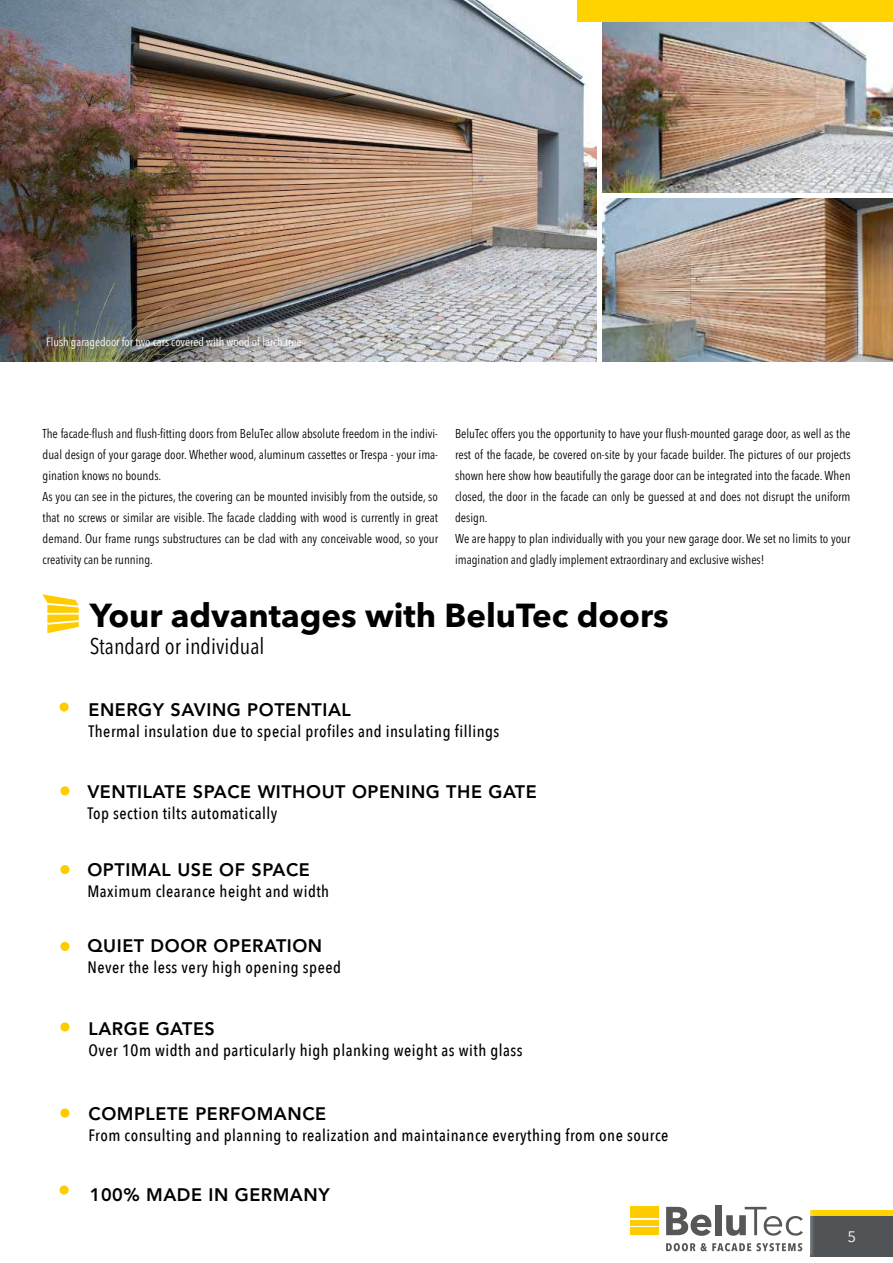
<style>
.page{position:relative;width:893px;height:1263px;background:#fff}
.page>*{position:absolute;margin:0;border:0;box-sizing:border-box;transform-origin:0 0}
.t1{font:700 33px "Avenir Next LT Pro";color:#000}
.t2{font:condensed 22.5px "Avenir Next LT Pro";color:#000}
.t3{font:800 18px "Avenir LT Std";letter-spacing:.03em;color:#000}
.t4{font:500 16.5px "Avenir Next Condensed";letter-spacing:.03em;color:#000}
.t5{font:15px "Avenir Next LT Pro";color:#fff}
.t6{font:condensed 12.75px/21px "Avenir Next LT Pro";color:#000}
.t7{font:condensed 12px "Avenir Next LT Pro";color:#fff}
</style>
<div class="page">
<img style="left:0;top:0;width:597px;height:361px">
<img style="left:601px;top:21px;width:292px;height:172px">
<img style="left:602px;top:198px;width:291px;height:163px">
<div style="left:810px;top:1210px;width:83px;height:6px;background:#ffd300"></div>
<div style="left:810px;top:1216px;width:83px;height:41px;background:#505456"></div>
<div style="left:616px;top:1192px;width:199px;height:66px;background:#fff"></div>
<div style="left:630px;top:1227px;width:28px;height:8px;background:#fc0"></div>
<div style="left:630px;top:1220px;width:28px;height:5px;background:#fc0"></div>
<hr style="left:630px;top:1214px;width:28px;height:4px;background:#fc0">
<hr style="left:630px;top:1210px;width:28px;height:3px;background:#fc0">
<hr style="left:630px;top:1207px;width:28px;height:3px;background:#fc0">
<svg style="left:666px;top:1207px;width:45px;height:29px"></svg>
<div style="left:715px;top:1205px;width:6px;height:30px;background:#575756"></div>
<svg style="left:726px;top:1207px;width:77px;height:29px"></svg>
<svg style="left:666px;top:1243px;width:136px;height:8px"></svg>
<div style="left:60px;top:702px;width:9px;height:9px;background:#fc0;border-radius:50%"></div>
<div style="left:60px;top:786px;width:10px;height:9px;background:#fc0;border-radius:50%"></div>
<div style="left:60px;top:942px;width:10px;height:9px;background:#fc0;border-radius:50%"></div>
<div style="left:60px;top:1022px;width:10px;height:9px;background:#fc0;border-radius:50%"></div>
<div style="left:60px;top:1185px;width:9px;height:9px;background:#fc0;border-radius:50%"></div>
<svg style="left:42px;top:594px;width:37px;height:39px"></svg>
<div style="left:60px;top:1108px;width:10px;height:9px;background:#fc0;border-radius:50%"></div>
<div style="left:60px;top:865px;width:10px;height:9px;background:#fc0;border-radius:50%"></div>
<div style="left:577px;top:0;width:316px;height:21px;background:#ffd300"></div>
<p class="t7" style="left:46px;top:334px;width:257px">Flush garagedoor for two cars covered with wood of larch tree</p>
<p class="t6" style="left:43px;top:423px;width:397px">The facade-flush and flush-fitting doors from BeluTec allow absolute freedom in the indivi&shy;dual design of your garage door. Whether wood, aluminum cassettes or Trespa - your ima&shy;gination knows no bounds.<br>As you can see in the pictures, the covering can be mounted invisibly from the outside, so that no screws or similar are visible. The facade cladding with wood is currently in great demand. Our frame rungs substructures can be clad with any conceivable wood, so your creativity can be running.</p>
<p class="t6" style="left:455px;top:423px;width:397px">BeluTec offers you the opportunity to have your flush-mounted garage door, as well as the rest of the facade, be covered on-site by your facade builder. The pictures of our projects shown here show how beautifully the garage door can be integrated into the facade. When closed, the door in the facade can only be guessed at and does not disrupt the uniform design.<br>We are happy to plan individually with you your new garage door. We set no limits to your imagination and gladly implement extraordinary and exclusive wishes!</p>
<h1 class="t1" style="left:90px;top:595px;width:581px">Your advantages with BeluTec doors</h1>
<h2 class="t2" style="left:90px;top:632px;width:176px">Standard or individual</h2>
<h3 class="t3" style="left:88px;top:699px;width:264px">ENERGY SAVING POTENTIAL</h3>
<p class="t4" style="left:88px;top:721px;width:412px">Thermal insulation due to special profiles and insulating fillings</p>
<h3 class="t3" style="left:87px;top:781px;width:451px">VENTILATE SPACE WITHOUT OPENING THE GATE</h3>
<p class="t4" style="left:87px;top:804px;width:192px">Top section tilts automatically</p>
<h3 class="t3" style="left:87px;top:859px;width:224px">OPTIMAL USE OF SPACE</h3>
<p class="t4" style="left:87px;top:881px;width:243px">Maximum clearance height and width</p>
<h3 class="t3" style="left:87px;top:935px;width:236px">QUIET DOOR OPERATION</h3>
<p class="t4" style="left:87px;top:958px;width:255px">Never the less very high opening speed</p>
<h3 class="t3" style="left:88px;top:1018px;width:128px">LARGE GATES</h3>
<p class="t4" style="left:88px;top:1040px;width:436px">Over 10m width and particularly high planking weight as with glass</p>
<h3 class="t3" style="left:88px;top:1103px;width:239px">COMPLETE PERFOMANCE</h3>
<p class="t4" style="left:88px;top:1125px;width:581px">From consulting and planning to realization and maintainance everything from one source</p>
<h3 class="t3" style="left:90px;top:1184px;width:241px">100% MADE IN GERMANY</h3>
<p class="t5" style="left:847px;top:1228px;width:10px">5</p>
</div>
